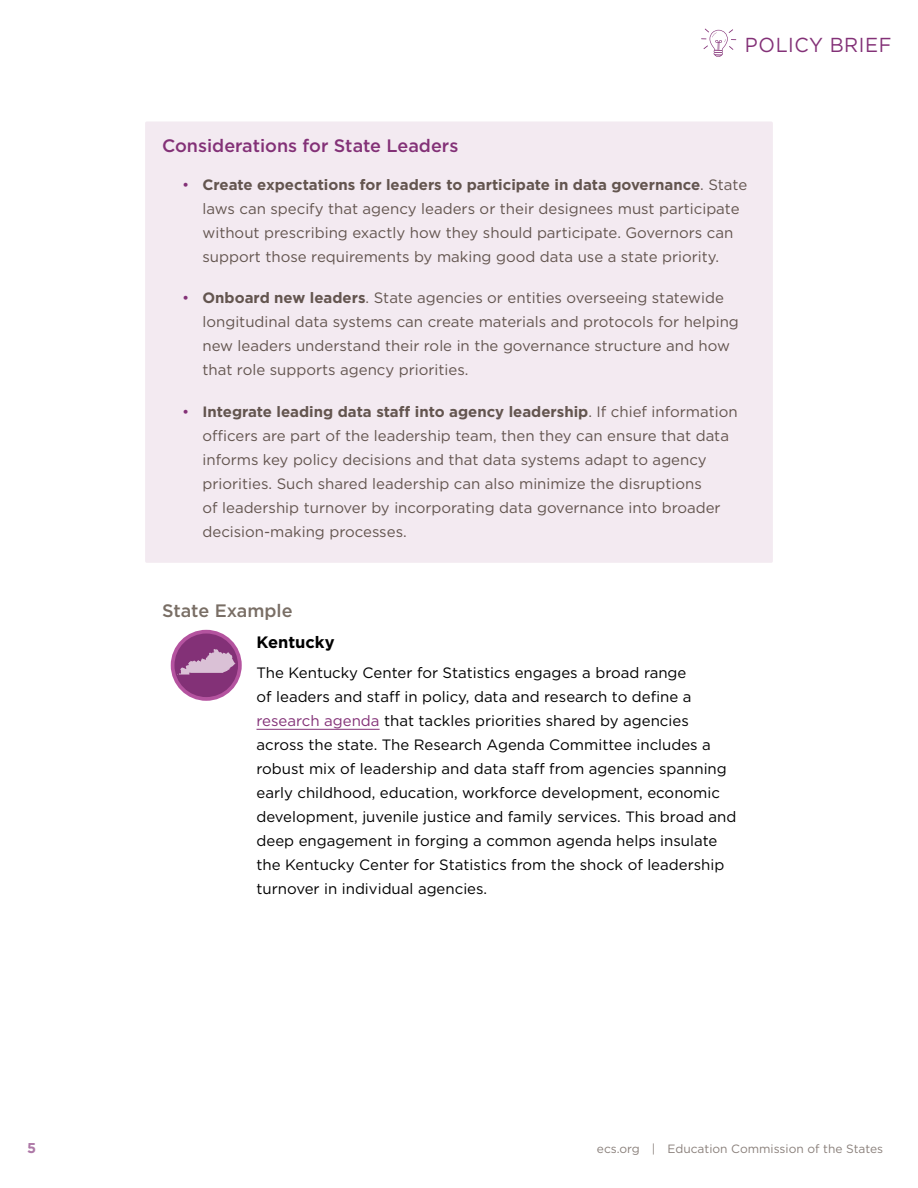
<style>
.page{position:relative;width:918px;height:1188px;background:#fff}
.page>*{position:absolute;margin:0;border:0;box-sizing:border-box;transform-origin:0 0}
.t1{font:20.25px "Gotham";letter-spacing:.03em;color:#833177;scale:.96 1}
.t2{font:500 18px "Gotham";color:#833177}
.t3{font:500 18px "Gotham";color:#796e65}
.t4{font:700 16.5px "Gotham";color:#000}
.t5{font:15px/24px "Gotham";color:#63554f}
.t6{font:15px/24px "Gotham";color:#000}
.t7{font:700 14.25px "Gotham";color:#ae79a7}
.t8{font:12px "Gotham";color:#8a807b}
.s1{color:#833177}
.s2{font-weight:700}
</style>
<div class="page">
<svg style="left:701px;top:29px;width:35px;height:28px"></svg>
<div style="left:145px;top:122px;width:628px;height:441px;background:#f3eaf1"></div>
<hr style="left:256px;top:729px;width:124px;height:1px;background:#833177">
<div style="left:173px;top:632px;width:67px;height:67px;background:#833177;border-radius:50%"></div>
<div style="left:171px;top:630px;width:71px;height:71px;border:4px solid #b4539f;border-radius:50%"></div>
<svg style="left:177px;top:649px;width:59px;height:26px"></svg>
<h1 class="t1" style="left:745px;top:32px;width:154px">POLICY BRIEF</h1>
<p class="t2" style="left:162px;top:134px;width:298px">Considerations for State Leaders</p>
<p class="t5" style="left:202px;top:172px;width:546px;text-indent:-20px"><span class="s1">•</span> <span class="s2">Create expectations for leaders to participate in data governance</span>. State laws can specify that agency leaders or their designees must participate without prescribing exactly how they should participate. Governors can support those requirements by making good data use a state priority.</p>
<p class="t5" style="left:202px;top:286px;width:538px;text-indent:-20px"><span class="s1">•</span> <span class="s2">Onboard new leaders</span>. State agencies or entities overseeing statewide longitudinal data systems can create materials and protocols for helping new leaders understand their role in the governance structure and how that role supports agency priorities.</p>
<p class="t5" style="left:202px;top:399px;width:537px;text-indent:-20px"><span class="s1">•</span> <span class="s2">Integrate leading data staff into agency leadership</span>. If chief information officers are part of the leadership team, then they can ensure that data informs key policy decisions and that data systems adapt to agency priorities. Such shared leadership can also minimize the disruptions<br>of leadership turnover by incorporating data governance into broader decision-making processes.</p>
<p class="t3" style="left:162px;top:599px;width:132px">State Example</p>
<p class="t4" style="left:256px;top:631px;width:80px">Kentucky</p>
<p class="t6" style="left:256px;top:661px;width:481px">The Kentucky Center for Statistics engages a broad range<br>of leaders and staff in policy, data and research to define a <span class="s1">research agenda</span> that tackles priorities shared by agencies across the state. The Research Agenda Committee includes a robust mix of leadership and data staff from agencies spanning early childhood, education, workforce development, economic development, juvenile justice and family services. This broad and deep engagement in forging a common agenda helps insulate the Kentucky Center for Statistics from the shock of leadership turnover in individual agencies.</p>
<p class="t7" style="left:27px;top:1138px;width:10px">5</p>
<p class="t8" style="left:597px;top:1141px;width:288px">ecs.org | Education Commission of the States</p>
</div>
